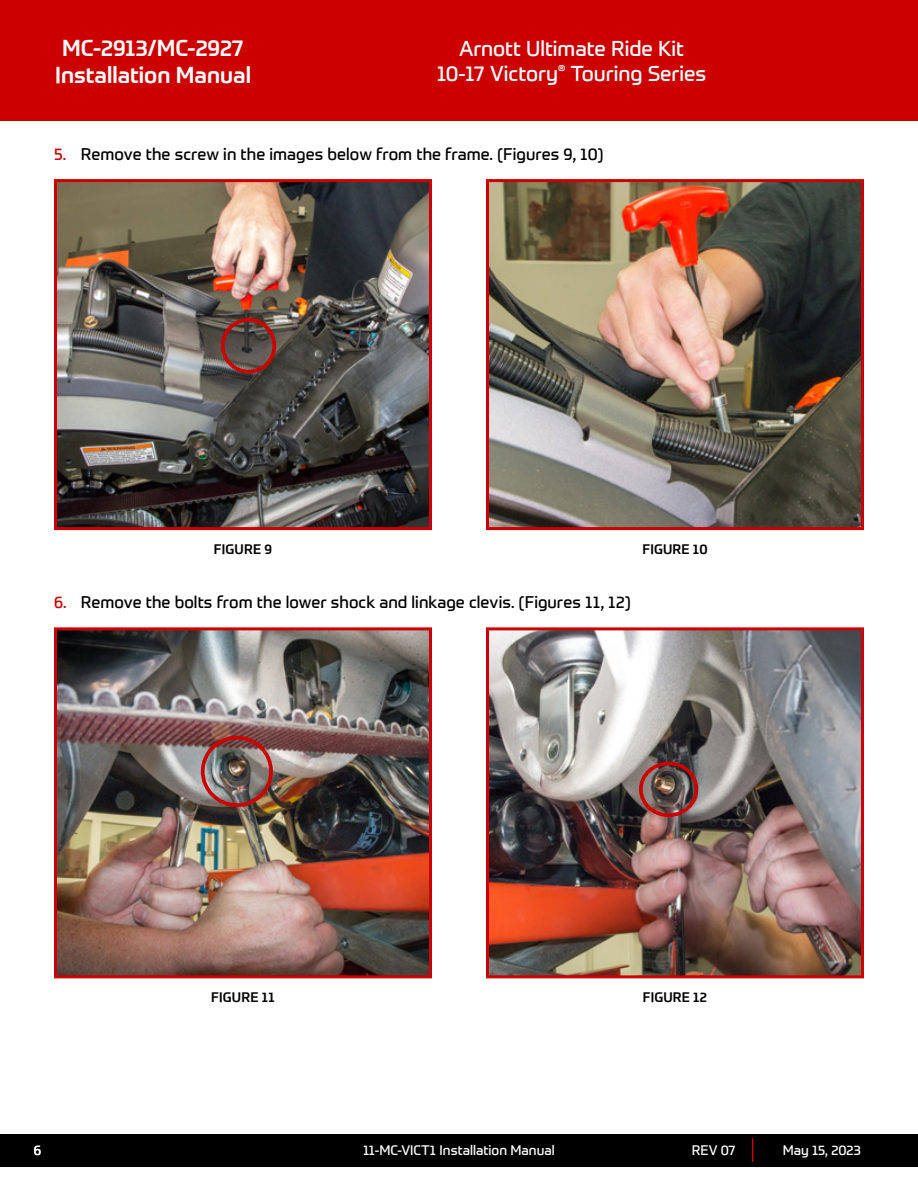
<style>
.page{position:relative;width:918px;height:1188px;background:#fff}
.page>*{position:absolute;margin:0;border:0;box-sizing:border-box;transform-origin:0 0}
.t1{font:500 22.5px/27px "Prometo";color:#fff;text-align:center}
.t2{font:21px/25.2px "Prometo";color:#fff;text-align:center}
.t3{font:16.5px "Prometo";letter-spacing:.005em;color:#000}
.t4{font:13.5px "Prometo";color:#fff}
.t5{font:500 13.5px "Prometo";letter-spacing:.01em;color:#000}
.s1{color:#c00}
</style>
<div class="page">
<div style="left:0;top:1134px;width:918px;height:32px;background:#000"></div>
<svg style="left:752px;top:1138px;width:1px;height:24px"></svg>
<img style="left:58px;top:183px;width:370px;height:343px">
<div style="left:221px;top:318px;width:55px;height:55px;border:4px solid #c00;border-radius:50%"></div>
<div style="left:54px;top:179px;width:378px;height:351px;border:3px solid #c00"></div>
<img style="left:490px;top:183px;width:370px;height:343px">
<div style="left:486px;top:179px;width:378px;height:351px;border:3px solid #c00"></div>
<img style="left:58px;top:631px;width:370px;height:343px">
<div style="left:201px;top:736px;width:72px;height:71px;border:4px solid #c00;border-radius:50%"></div>
<div style="left:54px;top:627px;width:378px;height:351px;border:3px solid #c00"></div>
<img style="left:490px;top:631px;width:370px;height:343px">
<div style="left:639px;top:762px;width:59px;height:55px;border:4px solid #c00;border-radius:50%"></div>
<div style="left:486px;top:627px;width:378px;height:351px;border:3px solid #c00"></div>
<div style="left:0;top:0;width:918px;height:120px;background:#c00"></div>
<h1 class="t1" style="left:55px;top:34px;width:197px">MC-2913/MC-2927<br>Installation Manual</h1>
<p class="t2" style="left:437px;top:35px;width:271px">Arnott Ultimate Ride Kit<br>10-17 Victory<sup>®</sup> Touring Series</p>
<p class="t3" style="left:54px;top:144px;width:551px"><span class="s1">5.</span> Remove the screw in the images below from the frame. (Figures 9, 10)</p>
<p class="t5" style="left:214px;top:541px;width:60px">FIGURE 9</p>
<p class="t5" style="left:642px;top:541px;width:67px">FIGURE 10</p>
<p class="t3" style="left:54px;top:592px;width:578px"><span class="s1">6.</span> Remove the bolts from the lower shock and linkage clevis. (Figures 11, 12)</p>
<p class="t5" style="left:211px;top:989px;width:65px">FIGURE 11</p>
<p class="t5" style="left:643px;top:989px;width:66px">FIGURE 12</p>
<p class="t4" style="left:375px;top:1142px;width:170px">XX-xxxx Installation Manual</p>
<p class="t4" style="left:692px;top:1142px;width:45px">REV 07</p>
<p class="t4" style="left:783px;top:1142px;width:80px">May 15, 2023</p>
<p class="t4" style="left:34px;top:1142px;width:9px">6</p>
<p class="t4" style="left:363px;top:1142px;width:193px">11-MC-VICT1 Installation Manual</p>
</div>
